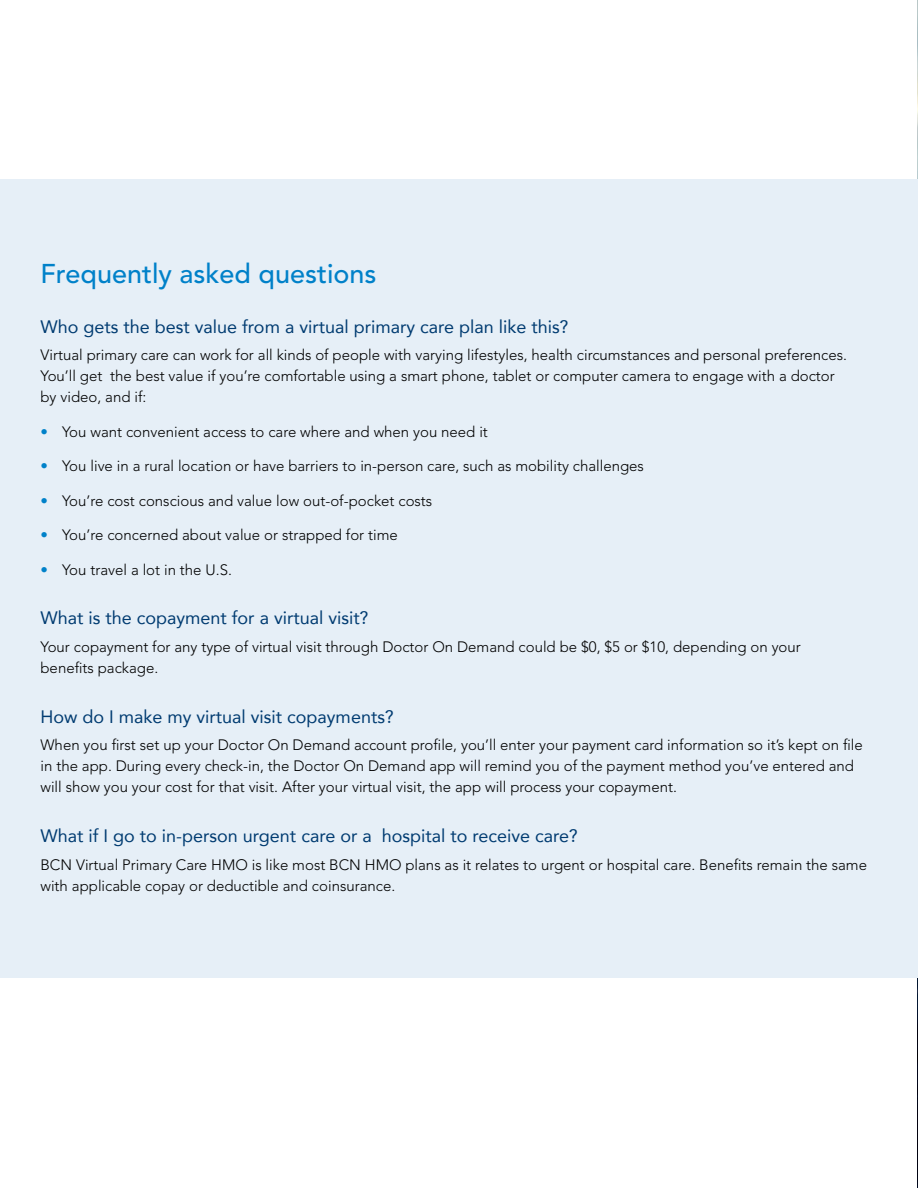
<style>
.page{position:relative;width:918px;height:1188px;background:#fff}
.page>*{position:absolute;margin:0;border:0;box-sizing:border-box;transform-origin:0 0}
.t1{font:500 27px "Avenir LT Std";color:#0081c9}
.t2{font:18px "Avenir";color:#003b71}
.t3{font:300 15px/21px "Avenir LT Std";color:#000}
.s1{color:#0081c9}
</style>
<div class="page">
<img style="left:917px;top:0;width:1px;height:1188px">
<div style="left:0;top:179px;width:918px;height:798px;background:#e6eff7"></div>
<h1 class="t1" style="left:40px;top:258px;width:338px">Frequently asked questions</h1>
<p class="t2" style="left:40px;top:312px;width:529px">Who gets the best value from a virtual primary care plan like this?</p>
<p class="t3" style="left:40px;top:345px;width:808px">Virtual primary care can work for all kinds of people with varying lifestyles, health circumstances and personal preferences.<br>You’ll get the best value if you’re comfortable using a smart phone, tablet or computer camera to engage with a doctor by video, and if:</p>
<p class="t3" style="left:40px;top:421px;width:449px"><span class="s1">•</span> You want convenient access to care where and when you need it</p>
<p class="t3" style="left:40px;top:456px;width:605px"><span class="s1">•</span> You live in a rural location or have barriers to in-person care, such as mobility challenges</p>
<p class="t3" style="left:40px;top:490px;width:393px"><span class="s1">•</span> You’re cost conscious and value low out-of-pocket costs</p>
<p class="t3" style="left:40px;top:525px;width:359px"><span class="s1">•</span> You’re concerned about value or strapped for time</p>
<p class="t3" style="left:40px;top:559px;width:193px"><span class="s1">•</span> You travel a lot in the U.S.</p>
<p class="t2" style="left:40px;top:604px;width:329px">What is the copayment for a virtual visit?</p>
<p class="t3" style="left:40px;top:637px;width:762px">Your copayment for any type of virtual visit through Doctor On Demand could be $0, $5 or $10, depending on your benefits package.</p>
<p class="t2" style="left:40px;top:702px;width:355px">How do I make my virtual visit copayments?</p>
<p class="t3" style="left:40px;top:735px;width:824px">When you first set up your Doctor On Demand account profile, you’ll enter your payment card information so it’s kept on file in the app. During every check-in, the Doctor On Demand app will remind you of the payment method you’ve entered and will show you your cost for that visit. After your virtual visit, the app will process your copayment.</p>
<p class="t2" style="left:40px;top:821px;width:539px">What if I go to in-person urgent care or a hospital to receive care?</p>
<p class="t3" style="left:40px;top:854px;width:828px">BCN Virtual Primary Care HMO is like most BCN HMO plans as it relates to urgent or hospital care. Benefits remain the same with applicable copay or deductible and coinsurance.</p>
</div>
